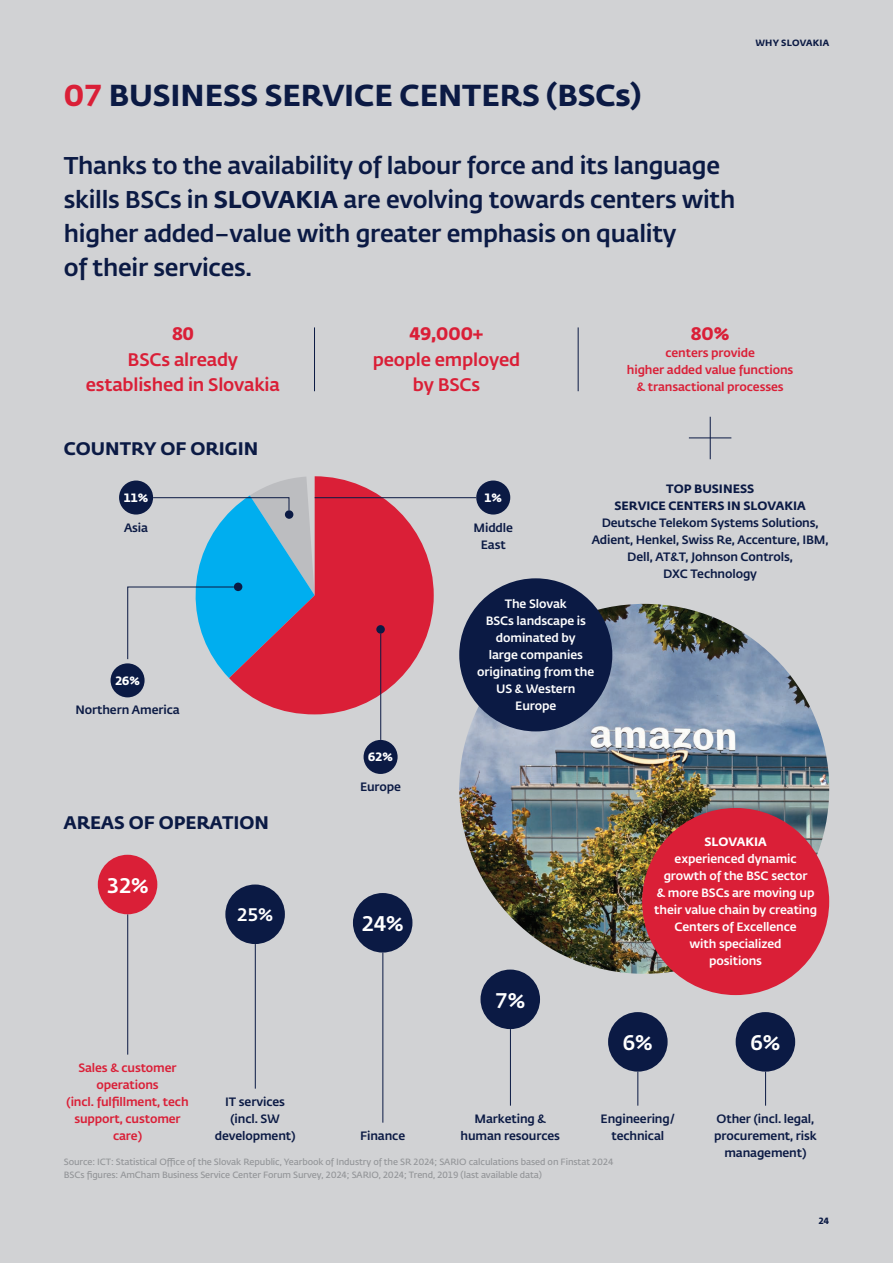
<style>
.page{position:relative;width:893px;height:1263px;background:#d1d2d4}
.page>*{position:absolute;margin:0;border:0;box-sizing:border-box;transform-origin:0 0}
.t1{font:700 30px "Fedra Sans Pro";color:#0b1a44}
.t2{font:500 24px/34px "Fedra Sans Pro";letter-spacing:-.01em;color:#0b1a44}
.t3{font:500 21px "Fedra Sans Pro";color:#fff}
.t4{font:500 18px/25.5px "Fedra Sans Pro";letter-spacing:-.01em;color:#da1f37;text-align:center}
.t5{font:700 18px "Fedra Sans Pro";color:#0b1a44}
.t6{font:700 18px "Fedra Sans Pro";color:#da1f37}
.t7{font:500 18px "Fedra Sans Pro";color:#fff}
.t8{font:500 12px/17px "Fedra Sans Pro";letter-spacing:-.01em;color:#0b1a44;text-align:center}
.t9{font:500 12px/17px "Fedra Sans Pro";letter-spacing:-.01em;color:#fff;text-align:center}
.t10{font:500 12px/17px "Fedra Sans Pro";letter-spacing:-.01em;color:#da1f37;text-align:center}
.t11{font:700 12px/17px "Fedra Sans Pro";color:#0b1a44;text-align:center}
.t12{font:700 12px "Fedra Sans Pro";color:#fff}
.t13{font:600 9px/12.8px "Fedra Sans Pro";letter-spacing:-.01em;color:#939598}
.t14{font:700 9px "Fedra Sans Pro";letter-spacing:.02em;color:#0b1a44}
.s1{color:#da1f37}
.s2{font-weight:700}
</style>
<div class="page">
<img style="left:459px;top:604px;width:370px;height:370px;border-radius:185px">
<hr style="left:314px;top:327px;width:1px;height:64px;background:#0b1a44">
<hr style="left:578px;top:327px;width:1px;height:64px;background:#0b1a44">
<svg style="left:229px;top:476px;width:205px;height:238px;fill:#da1f37"></svg>
<div style="left:376px;top:625px;width:9px;height:9px;background:#0b1a44;border-radius:50%"></div>
<div style="left:364px;top:740px;width:34px;height:34px;background:#0b1a44;border-radius:50%"></div>
<div style="left:476px;top:480px;width:34px;height:34px;background:#0b1a44;border-radius:50%"></div>
<div style="left:119px;top:480px;width:34px;height:34px;background:#0b1a44;border-radius:50%"></div>
<hr style="left:315px;top:497px;width:161px;height:1px;background:#0b1a44">
<div style="left:111px;top:663px;width:34px;height:34px;background:#0b1a44;border-radius:50%"></div>
<svg style="left:127px;top:476px;width:188px;height:202px"></svg>
<hr style="left:127px;top:914px;width:1px;height:140px;background:#0b1a44">
<hr style="left:255px;top:944px;width:1px;height:145px;background:#0b1a44">
<hr style="left:383px;top:952px;width:1px;height:171px;background:#0b1a44">
<hr style="left:510px;top:1029px;width:1px;height:77px;background:#0b1a44">
<hr style="left:765px;top:1071px;width:1px;height:35px;background:#0b1a44">
<hr style="left:638px;top:1071px;width:1px;height:35px;background:#0b1a44">
<div style="left:98px;top:855px;width:59px;height:59px;background:#da1f37;border-radius:50%"></div>
<div style="left:225px;top:884px;width:60px;height:60px;background:#0b1a44;border-radius:50%"></div>
<div style="left:353px;top:893px;width:59px;height:59px;background:#0b1a44;border-radius:50%"></div>
<div style="left:480px;top:969px;width:60px;height:60px;background:#0b1a44;border-radius:50%"></div>
<div style="left:736px;top:1012px;width:59px;height:59px;background:#0b1a44;border-radius:50%"></div>
<div style="left:608px;top:1012px;width:60px;height:59px;background:#0b1a44;border-radius:50%"></div>
<hr style="left:380px;top:634px;width:1px;height:106px;background:#0b1a44">
<div style="left:459px;top:578px;width:153px;height:153px;background:#0b1a44;border-radius:50%"></div>
<hr style="left:689px;top:438px;width:42px;height:1px;background:#0b1a44">
<hr style="left:710px;top:417px;width:1px;height:42px;background:#0b1a44">
<div style="left:642px;top:808px;width:187px;height:187px;background:#da1f37;border-radius:50%"></div>
<h1 class="t1" style="left:64px;top:72px;width:579px"><span class="s1">07</span> BUSINESS SERVICE CENTERS (BSCs)</h1>
<h2 class="t2" style="left:64px;top:147px;width:673px">Thanks to the availability of labour force and its language skills BSCs in <span class="s2">SLOVAKIA</span> are evolving towards centers with higher added–value with greater emphasis on quality<br>of their services.</h2>
<p class="t14" style="left:755px;top:36px;width:75px">WHY SLOVAKIA</p>
<h3 class="t6" style="left:172px;top:319px;width:23px">80</h3>
<h3 class="t4" style="left:86px;top:345px;width:196px">BSCs already established in Slovakia</h3>
<h3 class="t5" style="left:64px;top:434px;width:196px">COUNTRY OF ORIGIN</h3>
<h3 class="t6" style="left:410px;top:319px;width:75px">49,000+</h3>
<h3 class="t4" style="left:373px;top:345px;width:149px">people employed by BSCs</h3>
<p class="t12" style="left:124px;top:488px;width:26px">11%</p>
<p class="t12" style="left:484px;top:488px;width:19px">1%</p>
<p class="t8" style="left:473px;top:518px;width:41px">Middle<br>East</p>
<p class="t8" style="left:124px;top:518px;width:26px">Asia</p>
<h3 class="t6" style="left:691px;top:319px;width:40px">80%</h3>
<p class="t10" style="left:627px;top:344px;width:168px">centers provide<br>higher added value functions &amp; transactional processes</p>
<p class="t11" style="left:615px;top:480px;width:193px">TOP BUSINESS<br>SERVICE CENTERS IN SLOVAKIA</p>
<p class="t8" style="left:592px;top:514px;width:238px">Deutsche Telekom Systems Solutions,<br>Adient, Henkel, Swiss Re, Accenture, IBM,<br>Dell, AT&amp;T, Johnson Controls,<br>DXC Technology</p>
<p class="t12" style="left:115px;top:671px;width:26px">26%</p>
<p class="t8" style="left:75px;top:701px;width:106px">Northern America</p>
<h3 class="t5" style="left:64px;top:808px;width:207px">AREAS OF OPERATION</h3>
<h3 class="t3" style="left:106px;top:869px;width:44px">32%</h3>
<h3 class="t7" style="left:237px;top:901px;width:38px">25%</h3>
<p class="t12" style="left:368px;top:747px;width:26px">62%</p>
<p class="t8" style="left:360px;top:777px;width:43px">Europe</p>
<h3 class="t3" style="left:361px;top:907px;width:44px">24%</h3>
<p class="t9" style="left:477px;top:595px;width:118px">The Slovak<br>BSCs landscape is dominated by<br>large companies originating from the<br>US &amp; Western<br>Europe</p>
<h3 class="t3" style="left:495px;top:984px;width:31px">7%</h3>
<p class="t12" style="left:705px;top:832px;width:64px">SLOVAKIA</p>
<p class="t9" style="left:654px;top:850px;width:164px">experienced dynamic growth of the BSC sector<br>&amp; more BSCs are moving up their value chain by creating<br>Centers of Excellence<br>with specialized<br>positions</p>
<h3 class="t3" style="left:623px;top:1027px;width:31px">6%</h3>
<h3 class="t3" style="left:750px;top:1027px;width:31px">6%</h3>
<p class="t10" style="left:66px;top:1058px;width:124px">Sales &amp; customer operations<br>(incl. fulfillment, tech support, customer care)</p>
<p class="t8" style="left:215px;top:1092px;width:82px">IT services (incl. SW development)</p>
<p class="t8" style="left:360px;top:1126px;width:47px">Finance</p>
<p class="t8" style="left:461px;top:1109px;width:101px">Marketing &amp; human resources</p>
<p class="t8" style="left:601px;top:1109px;width:76px">Engineering/ technical</p>
<p class="t13" style="left:64px;top:1155px;width:551px">Source: ICT: Statistical Office of the Slovak Republic, Yearbook of Industry of the SR 2024; SARIO calculations based on Finstat 2024<br>BSCs figures: AmCham Business Service Center Forum Survey, 2024; SARIO, 2024; Trend, 2019 (last available data)</p>
<p class="t8" style="left:714px;top:1109px;width:104px">Other (incl. legal, procurement, risk management)</p>
<p class="t14" style="left:819px;top:1213px;width:12px">24</p>
</div>
